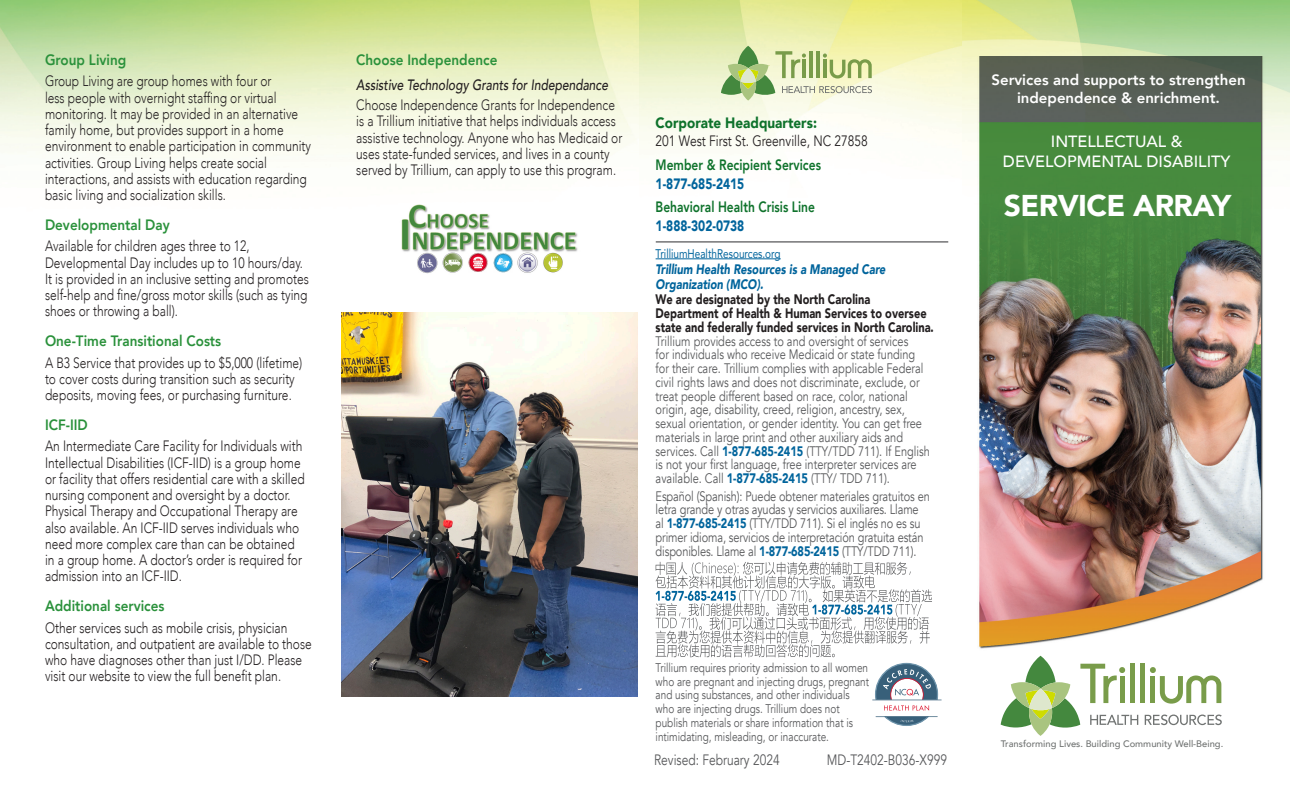
<style>
.page{position:relative;width:1290px;height:795px;background:#fff}
.page>*{position:absolute;margin:0;border:0;box-sizing:border-box;transform-origin:0 0}
.t1{font:900 30px "Avenir";letter-spacing:-.02em;color:#fff}
.t2{font:500 16.25px/19.5px "Avenir";color:#fff;text-align:center}
.Body_Text_Document__minon{font:300 15px/16.2px "Avenir";color:#231f20;scale:.8 1}
.Section_Header__Toc_Header___1{font:800 15px "Avenir";color:#2a913b;scale:.9 1}
.t3{font:800 15px/18.8px "Avenir";color:#0e722b;scale:.8 1}
.t4{font:800 15px "Avenir";color:#fff}
.t5{font:15px/18.8px "Avenir";color:#231f20;scale:.8 1}
.call_out{font:italic 500 15px "Avenir";color:#231f20;scale:.8 1}
.Brochure_mkt_Code{font:15px "Avenir";color:#57585a;scale:.8 1}
.t6{font:13.75px/13.8px "Avenir";color:#57585a;scale:.8 1}
.t7{font:italic 900 13.75px/15px "Avenir";color:#00649c;scale:.8 1}
.t8{font:12.5px/13.8px "Avenir";color:#57585a;scale:.8 1}
.t9{font:12.5px "Avenir";color:#00649c;scale:.8 1}
.t10{font:500 9.38px "Avenir";color:#707372}
.s1{font-weight:900;color:#0e722b}
.s2{font-weight:900;color:#00649c}
.s3{font-style:normal;color:#231f20}
.s4{font-weight:900;color:#231f20}
</style>
<div class="page">
<img style="left:0;top:0;width:1290px;height:726px">
<img style="left:970px;top:56px;width:300px;height:600px">
<img style="left:399px;top:203px;width:181px;height:72px">
<img style="left:341px;top:312px;width:297px;height:384px">
<svg style="left:1145px;top:715px;width:77px;height:10px"></svg>
<div style="left:1140px;top:664px;width:5px;height:39px;background:#799c4a"></div>
<svg style="left:1150px;top:667px;width:71px;height:37px"></svg>
<svg style="left:1001px;top:656px;width:137px;height:80px"></svg>
<img style="left:639px;top:0;width:323px;height:726px">
<svg style="left:721px;top:46px;width:151px;height:55px;background:#cbd9a5"></svg>
<hr style="left:656px;top:259px;width:125px;height:1px;background:#00649c">
<svg style="left:656px;top:562px;width:276px;height:95px"></svg>
<hr style="left:656px;top:241px;width:292px;height:2px;background:#57585a">
<hr style="left:876px;top:716px;width:62px;height:1px;background:#38607a">
<svg style="left:872px;top:663px;width:70px;height:48px"></svg>
<svg style="left:884px;top:717px;width:45px;height:9px"></svg>
<p class="Section_Header__Toc_Header___1" style="left:45px;top:48px;width:92px">Group Living</p>
<p class="Body_Text_Document__minon" style="left:45px;top:73px;width:334px">Group Living are group homes with four or<br>less people with overnight staffing or virtual monitoring. It may be provided in an alternative family home, but provides support in a home environment to enable participation in community activities. Group Living helps create social interactions, and assists with education regarding basic living and socialization skills.</p>
<p class="Section_Header__Toc_Header___1" style="left:45px;top:213px;width:140px">Developmental Day</p>
<p class="Body_Text_Document__minon" style="left:45px;top:238px;width:331px">Available for children ages three to 12, Developmental Day includes up to 10 hours/day.<br>It is provided in an inclusive setting and promotes self-help and fine/gross motor skills (such as tying shoes or throwing a ball).</p>
<p class="Section_Header__Toc_Header___1" style="left:45px;top:329px;width:197px">One-Time Transitional Costs</p>
<p class="Body_Text_Document__minon" style="left:45px;top:354px;width:323px">A B3 Service that provides up to $5,000 (lifetime) to cover costs during transition such as security deposits, moving fees, or purchasing furniture.</p>
<p class="Section_Header__Toc_Header___1" style="left:45px;top:413px;width:49px">ICF-IID</p>
<p class="Body_Text_Document__minon" style="left:45px;top:438px;width:326px">An Intermediate Care Facility for Individuals with Intellectual Disabilities (ICF-IID) is a group home or facility that offers residential care with a skilled nursing component and oversight by a doctor.<br>Physical Therapy and Occupational Therapy are also available. An ICF-IID serves individuals who need more complex care than can be obtained in a group home. A doctor’s order is required for admission into an ICF-IID.</p>
<p class="Section_Header__Toc_Header___1" style="left:45px;top:594px;width:134px">Additional services</p>
<p class="Body_Text_Document__minon" style="left:45px;top:619px;width:335px">Other services such as mobile crisis, physician consultation, and outpatient are available to those who have diagnoses other than just I/DD. Please visit our website to view the full benefit plan.</p>
<p class="Section_Header__Toc_Header___1" style="left:356px;top:48px;width:158px">Choose Independence</p>
<p class="call_out" style="left:356px;top:76px;width:316px">Assistive Technology Grants for Independance</p>
<p class="Body_Text_Document__minon" style="left:356px;top:97px;width:334px">Choose Independence Grants for Independence is a Trillium initiative that helps individuals access assistive technology. Anyone who has Medicaid or uses state-funded services, and lives in a county served by Trillium, can apply to use this program.</p>
<p class="t5" style="left:656px;top:113px;width:267px"><span class="s1">Corporate Headquarters:<br></span>201 West First St. Greenville, NC 27858</p>
<p class="t3" style="left:656px;top:155px;width:208px">Member &amp; Recipient Services<br><span class="s2">1-877-685-2415</span></p>
<p class="t3" style="left:656px;top:198px;width:201px">Behavioral Health Crisis Line<br><span class="s2">1-888-302-0738</span></p>
<p class="t9" style="left:656px;top:244px;width:158px">TrilliumHealthResources.org</p>
<p class="t7" style="left:656px;top:262px;width:289px">Trillium Health Resources is a Managed Care<br>Organization (MCO).<br><span class="s3">We are designated by the North Carolina</span></p>
<p class="t6" style="left:656px;top:307px;width:349px"><span class="s4">Department of Health &amp; Human Services to oversee state and federally funded services in North Carolina.<br></span>Trillium provides access to and oversight of services<br>for individuals who receive Medicaid or state funding<br>for their care. Trillium complies with applicable Federal civil rights laws and does not discriminate, exclude, or treat people different based on race, color, national origin, age, disability, creed, religion, ancestry, sex, sexual orientation, or gender identity. You can get free materials in large print and other auxiliary aids and services. Call <span class="s2">1-877-685-2415</span> (TTY/TDD 711). If English is not your first language, free interpreter services are available. Call <span class="s2">1-877-685-2415</span> (TTY/ TDD 711).</p>
<p class="t6" style="left:656px;top:489px;width:344px">Español (Spanish): Puede obtener materiales gratuitos en letra grande y otras ayudas y servicios auxiliares. Llame al <span class="s2">1-877-685-2415</span> (TTY/TDD 711). Si el inglés no es su primer idioma, servicios de interpretación gratuita están disponibles. Llame al <span class="s2">1-877-685-2415</span> (TTY/TDD 711).</p>
<p class="t8" style="left:656px;top:661px;width:268px">Trillium requires priority admission to all women who are pregnant and injecting drugs, pregnant and using substances, and other individuals who are injecting drugs. Trillium does not publish materials or share information that is intimidating, misleading, or inaccurate.</p>
<p class="Brochure_mkt_Code" style="left:654px;top:750px;width:158px">Revised: February 2024</p>
<p class="Brochure_mkt_Code" style="left:827px;top:750px;width:152px">MD-T2402-B036-X999</p>
<p class="t4" style="left:991px;top:68px;width:256px">Services and supports to strengthen</p>
<p class="t4" style="left:1017px;top:86px;width:205px">independence &amp; enrichment.</p>
<p class="t2" style="left:1003px;top:131px;width:229px">INTELLECTUAL &amp;<br>DEVELOPMENTAL DISABILITY</p>
<p class="t1" style="left:1004px;top:179px;width:229px">SERVICE ARRAY</p>
<p class="t10" style="left:1001px;top:736px;width:224px">Transforming Lives. Building Community Well-Being.</p>
</div>
